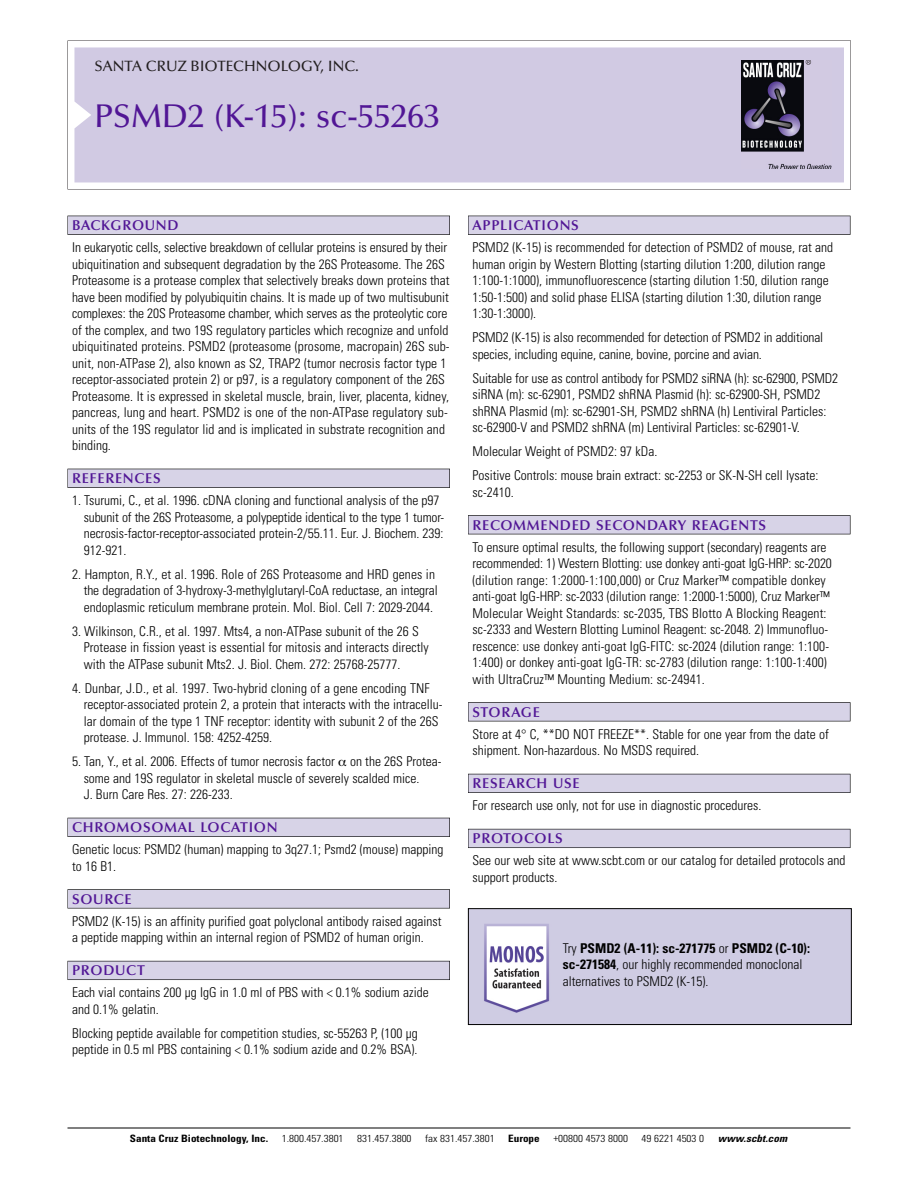
<style>
.page{position:relative;width:918px;height:1188px;background:#fff}
.page>*{position:absolute;margin:0;border:0;box-sizing:border-box;transform-origin:0 0}
.t1{font:500 33px "Optima";color:#511695}
.t2{font:500 15px "Optima";color:#231f20}
.t3{font:600 14.25px "Optima";letter-spacing:.05em;color:#511695}
.t4{font:300 condensed 13.5px/16.5px "Univers";color:#000}
.t5{font:300 condensed 10.2px "Univers";color:#000;scale:1.1 1}
.t6{font:700 condensed 10.2px "Univers";color:#000;scale:1.1 1}
.t7{font:italic 700 condensed 10.2px "Univers";letter-spacing:.005em;color:#000;scale:1.1 1}
.s1{font-weight:700}
</style>
<div class="page">
<svg style="left:68px;top:40px;width:783px;height:149px"></svg>
<div style="left:74px;top:47px;width:770px;height:135px;background:#d1cae3"></div>
<img style="left:741px;top:60px;width:90px;height:108px">
<div style="left:68px;top:216px;width:382px;height:19px;background:#525155"></div>
<div style="left:68px;top:216px;width:381px;height:18px;background:#d7d3e7"></div>
<div style="left:68px;top:469px;width:382px;height:19px;background:#515055"></div>
<div style="left:68px;top:469px;width:381px;height:18px;background:#d7d3e7"></div>
<div style="left:68px;top:818px;width:382px;height:19px;background:#525158"></div>
<div style="left:68px;top:818px;width:381px;height:18px;background:#d7d3e7"></div>
<div style="left:68px;top:889px;width:382px;height:19px;background:#575759"></div>
<div style="left:68px;top:890px;width:381px;height:18px;background:#d7d3e7"></div>
<div style="left:68px;top:961px;width:382px;height:19px;background:#5b5a62"></div>
<div style="left:68px;top:961px;width:381px;height:18px;background:#d7d3e7"></div>
<div style="left:468px;top:216px;width:382px;height:19px;background:#525155"></div>
<div style="left:468px;top:216px;width:382px;height:18px;background:#d7d3e7"></div>
<div style="left:468px;top:515px;width:382px;height:19px;background:#525155"></div>
<div style="left:468px;top:516px;width:382px;height:18px;background:#d7d3e7"></div>
<div style="left:468px;top:702px;width:382px;height:19px;background:#545357"></div>
<div style="left:468px;top:703px;width:382px;height:18px;background:#d7d3e7"></div>
<div style="left:468px;top:774px;width:382px;height:19px;background:#54535a"></div>
<div style="left:468px;top:774px;width:382px;height:18px;background:#d7d3e7"></div>
<div style="left:468px;top:829px;width:382px;height:19px;background:#5b5a62"></div>
<div style="left:468px;top:829px;width:382px;height:18px;background:#d7d3e7"></div>
<hr style="left:68px;top:1128px;width:782px;height:1px;background:#000">
<img style="left:470px;top:910px;width:380px;height:113px">
<div style="left:468px;top:908px;width:384px;height:117px;border:1px solid #000"></div>
<p class="t2" style="left:94px;top:61px;width:266px">SANTA CRUZ BIOTECHNOLOGY, INC.</p>
<h1 class="t1" style="left:94px;top:103px;width:347px">PSMD2 (K-15): sc-55263</h1>
<p class="t3" style="left:72px;top:219px;width:108px">BACKGROUND</p>
<p class="t4" style="left:72px;top:240px;width:379px">In eukaryotic cells, selective breakdown of cellular proteins is ensured by their ubiquitination and subsequent degradation by the 26S Proteasome. The 26S Proteasome is a protease complex that selectively breaks down proteins that have been modified by polyubiquitin chains. It is made up of two multisubunit complexes: the 20S Proteasome chamber, which serves as the proteolytic core of the complex, and two 19S regulatory particles which recognize and unfold ubiquitinated proteins. PSMD2 (proteasome (prosome, macropain) 26S sub&shy;unit, non-ATPase 2), also known as S2, TRAP2 (tumor necrosis factor type 1 receptor-associated protein 2) or p97, is a regulatory component of the 26S Proteasome. It is expressed in skeletal muscle, brain, liver, placenta, kidney, pancreas, lung and heart. PSMD2 is one of the non-ATPase regulatory sub&shy;units of the 19S regulator lid and is implicated in substrate recognition and binding.</p>
<p class="t3" style="left:72px;top:473px;width:90px">REFERENCES</p>
<p class="t4" style="left:84px;top:493px;width:362px;text-indent:-12px">1. Tsurumi, C., et al. 1996. cDNA cloning and functional analysis of the p97 subunit of the 26S Proteasome, a polypeptide identical to the type 1 tumor&shy;necrosis-factor-receptor-associated protein-2/55.11. Eur. J. Biochem. 239:<br>912-921.</p>
<p class="t4" style="left:84px;top:567px;width:356px;text-indent:-12px">2. Hampton, R.Y., et al. 1996. Role of 26S Proteasome and HRD genes in the degradation of 3-hydroxy-3-methylglutaryl-CoA reductase, an integral endoplasmic reticulum membrane protein. Mol. Biol. Cell 7: 2029-2044.</p>
<p class="t4" style="left:84px;top:624px;width:347px;text-indent:-12px">3. Wilkinson, C.R., et al. 1997. Mts4, a non-ATPase subunit of the 26 S<br>Protease in fission yeast is essential for mitosis and interacts directly with the ATPase subunit Mts2. J. Biol. Chem. 272: 25768-25777.</p>
<p class="t4" style="left:84px;top:681px;width:360px;text-indent:-12px">4. Dunbar, J.D., et al. 1997. Two-hybrid cloning of a gene encoding TNF receptor-associated protein 2, a protein that interacts with the intracellu&shy;lar domain of the type 1 TNF receptor: identity with subunit 2 of the 26S protease. J. Immunol. 158: 4252-4259.</p>
<p class="t4" style="left:84px;top:754px;width:359px;text-indent:-12px">5. Tan, Y., et al. 2006. Effects of tumor necrosis factor on the 26S Protea&shy;some and 19S regulator in skeletal muscle of severely scalded mice.<br>J. Burn Care Res. 27: 226-233.</p>
<p class="t3" style="left:72px;top:822px;width:207px">CHROMOSOMAL LOCATION</p>
<p class="t4" style="left:72px;top:842px;width:373px">Genetic locus: PSMD2 (human) mapping to 3q27.1; Psmd2 (mouse) mapping to 16 B1.</p>
<p class="t3" style="left:72px;top:893px;width:61px">SOURCE</p>
<p class="t4" style="left:72px;top:914px;width:371px">PSMD2 (K-15) is an affinity purified goat polyclonal antibody raised against a peptide mapping within an internal region of PSMD2 of human origin.</p>
<p class="t3" style="left:72px;top:965px;width:74px">PRODUCT</p>
<p class="t4" style="left:72px;top:985px;width:358px">Each vial contains 200 µg IgG in 1.0 ml of PBS with &lt; 0.1% sodium azide and 0.1% gelatin.</p>
<p class="t4" style="left:72px;top:1026px;width:347px">Blocking peptide available for competition studies, sc-55263 P, (100 µg peptide in 0.5 ml PBS containing &lt; 0.1% sodium azide and 0.2% BSA).</p>
<p class="t3" style="left:473px;top:219px;width:108px">APPLICATIONS</p>
<p class="t4" style="left:473px;top:240px;width:362px">PSMD2 (K-15) is recommended for detection of PSMD2 of mouse, rat and human origin by Western Blotting (starting dilution 1:200, dilution range 1:100-1:1000), immunofluorescence (starting dilution 1:50, dilution range 1:50-1:500) and solid phase ELISA (starting dilution 1:30, dilution range 1:30-1:3000).</p>
<p class="t4" style="left:473px;top:330px;width:352px">PSMD2 (K-15) is also recommended for detection of PSMD2 in additional species, including equine, canine, bovine, porcine and avian.</p>
<p class="t4" style="left:473px;top:371px;width:367px">Suitable for use as control antibody for PSMD2 siRNA (h): sc-62900, PSMD2 siRNA (m): sc-62901, PSMD2 shRNA Plasmid (h): sc-62900-SH, PSMD2 shRNA Plasmid (m): sc-62901-SH, PSMD2 shRNA (h) Lentiviral Particles: sc-62900-V and PSMD2 shRNA (m) Lentiviral Particles: sc-62901-V.</p>
<p class="t4" style="left:473px;top:440px;width:347px;line-height:24px">Molecular Weight of PSMD2: 97 kDa.<br>Positive Controls: mouse brain extract: sc-2253 or SK-N-SH cell lysate:</p>
<p class="t4" style="left:473px;top:485px;width:43px">sc-2410.</p>
<p class="t3" style="left:473px;top:519px;width:295px">RECOMMENDED SECONDARY REAGENTS</p>
<p class="t4" style="left:473px;top:540px;width:361px">To ensure optimal results, the following support (secondary) reagents are recommended: 1) Western Blotting: use donkey anti-goat IgG-HRP: sc-2020 (dilution range: 1:2000-1:100,000) or Cruz Marker™ compatible donkey anti-goat IgG-HRP: sc-2033 (dilution range: 1:2000-1:5000), Cruz Marker™ Molecular Weight Standards: sc-2035, TBS Blotto A Blocking Reagent: sc-2333 and Western Blotting Luminol Reagent: sc-2048. 2) Immunofluo&shy;rescence: use donkey anti-goat IgG-FITC: sc-2024 (dilution range: 1:100- 1:400) or donkey anti-goat IgG-TR: sc-2783 (dilution range: 1:100-1:400) with UltraCruz™ Mounting Medium: sc-24941.</p>
<p class="t3" style="left:473px;top:706px;width:69px">STORAGE</p>
<p class="t4" style="left:473px;top:727px;width:358px">Store at 4° C, **DO NOT FREEZE**. Stable for one year from the date of shipment. Non-hazardous. No MSDS required.</p>
<p class="t3" style="left:473px;top:778px;width:109px">RESEARCH USE</p>
<p class="t4" style="left:473px;top:798px;width:290px">For research use only, not for use in diagnostic procedures.</p>
<p class="t3" style="left:473px;top:833px;width:92px">PROTOCOLS</p>
<p class="t4" style="left:473px;top:853px;width:375px">See our web site at www.scbt.com or our catalog for detailed protocols and support products.</p>
<p class="t4" style="left:563px;top:941px;width:249px">Try <span class="s1">PSMD2 (A-11): sc-271775</span> or <span class="s1">PSMD2 (C-10): sc-271584</span>, our highly recommended monoclonal alternatives to PSMD2 (K-15).</p>
<p class="t6" style="left:130px;top:1135px;width:127px">Santa Cruz Biotechnology, Inc.</p>
<p class="t5" style="left:282px;top:1135px;width:58px">1.800.457.3801</p>
<p class="t5" style="left:357px;top:1135px;width:51px">831.457.3800</p>
<p class="t5" style="left:425px;top:1135px;width:65px">fax 831.457.3801</p>
<p class="t6" style="left:508px;top:1135px;width:30px">Europe</p>
<p class="t5" style="left:553px;top:1135px;width:69px">+00800 4573 8000</p>
<p class="t5" style="left:642px;top:1135px;width:58px">49 6221 4503 0</p>
<p class="t7" style="left:718px;top:1135px;width:64px">www.scbt.com</p>
</div>
